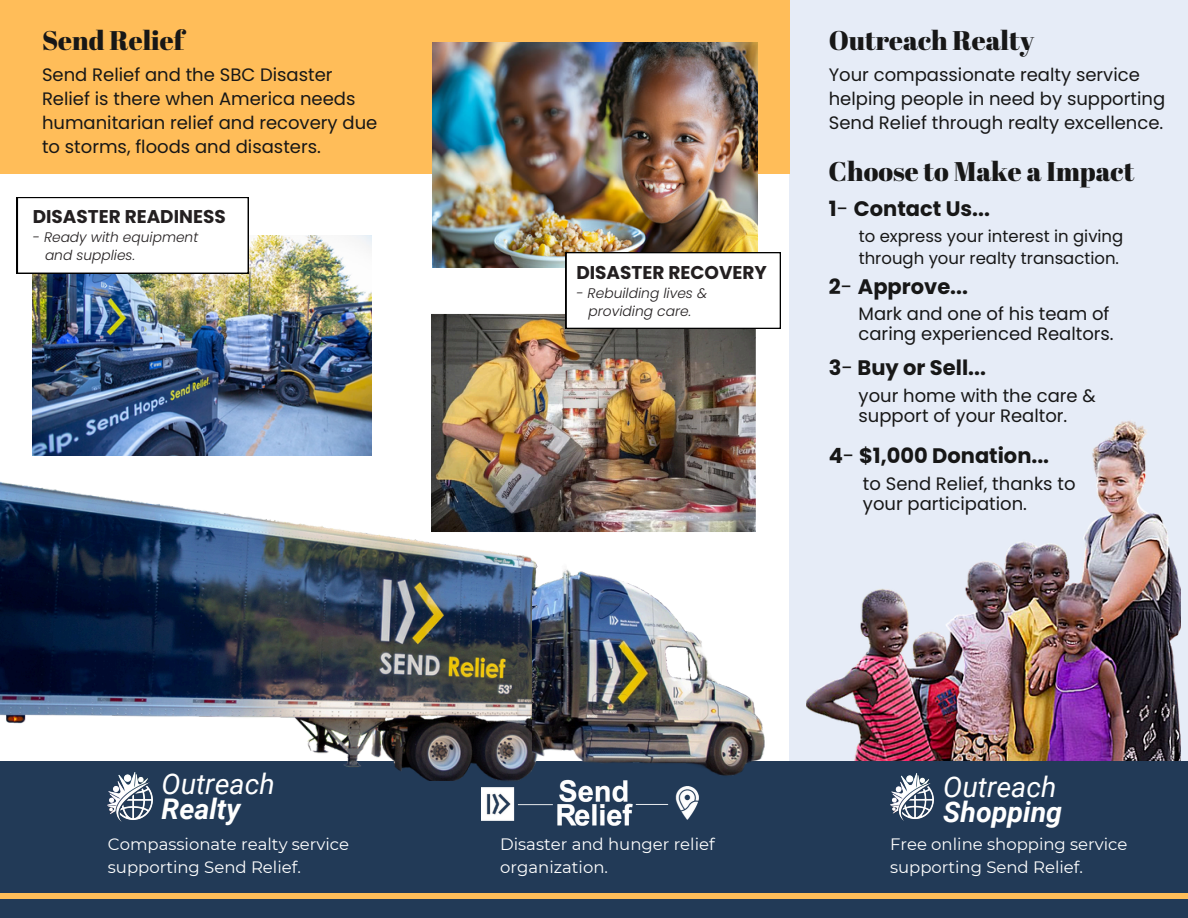
<style>
.page{position:relative;width:1188px;height:918px;background:#fff}
.page>*{position:absolute;margin:0;border:0;box-sizing:border-box;transform-origin:0 0}
.t1{font:italic 28.5px/24.8px "Roboto";color:#fff}
.t2{font:27px "Abril Fatface";color:#171717}
.t3{font:700 21px "Poppins";color:#171717}
.t4{font:700 18.45px "Poppins";color:#231f20}
.t5{font:18px/24.3px "Poppins";color:#171717}
.t6{font:16.5px/22.5px "Montserrat";color:#fff}
.t7{font:16.5px/22.5px "Poppins";color:#171717}
.t8{font:italic 300 13.8px "Poppins";color:#231f20}
.s1{font-weight:400}
.s2{font-weight:700}
</style>
<div class="page">
<div style="left:790px;top:0;width:398px;height:761px;background:#e6ecf7"></div>
<div style="left:0;top:0;width:790px;height:174px;background:#ffbd59"></div>
<img style="left:807px;top:420px;width:373px;height:341px">
<div style="left:0;top:761px;width:1188px;height:157px;background:#223a57"></div>
<img style="left:33px;top:235px;width:338px;height:221px">
<img style="left:0;top:481px;width:533px;height:300px">
<img style="left:433px;top:43px;width:325px;height:225px">
<div style="left:0;top:893px;width:1188px;height:6px;background:#ffbd59"></div>
<img style="left:533px;top:561px;width:232px;height:215px">
<img style="left:427px;top:309px;width:329px;height:228px">
<svg style="left:566px;top:252px;width:215px;height:77px"></svg>
<img style="left:482px;top:779px;width:217px;height:47px">
<img style="left:890px;top:773px;width:44px;height:47px">
<img style="left:108px;top:773px;width:45px;height:48px">
<svg style="left:17px;top:197px;width:232px;height:77px"></svg>
<p class="t2" style="left:42px;top:21px;width:144px">Send Relief</p>
<p class="t5" style="left:42px;top:62px;width:337px">Send Relief and the SBC Disaster Relief is there when America needs humanitarian relief and recovery due to storms, floods and disasters.</p>
<p class="t4" style="left:33px;top:203px;width:194px">DISASTER READINESS</p>
<p class="t8" style="left:33px;top:227px;width:167px">- Ready with equipment</p>
<p class="t8" style="left:45px;top:245px;width:92px">and supplies.</p>
<p class="t4" style="left:576px;top:260px;width:192px">DISASTER RECOVERY</p>
<h2 class="t8" style="left:576px;top:284px;width:132px">- Rebuilding lives &amp;</h2>
<h3 class="t8" style="left:589px;top:302px;width:104px">providing care.</h3>
<p class="t2" style="left:829px;top:21px;width:207px">Outreach Realty</p>
<p class="t5" style="left:829px;top:62px;width:338px">Your compassionate realty service helping people in need by supporting<br>Send Relief through realty excellence.</p>
<p class="t2" style="left:829px;top:152px;width:307px">Choose to Make a Impact</p>
<h2 class="t3" style="left:829px;top:194px;width:163px">1<span class="s1">-</span> Contact Us...</h2>
<h3 class="t7" style="left:859px;top:225px;width:266px">to express your interest in giving through your realty transaction.</h3>
<h3 class="t3" style="left:829px;top:272px;width:141px">2<span class="s1">-</span> Approve...</h3>
<h3 class="t5" style="left:859px;top:303px;width:257px;line-height:20.2px">Mark and one of his team of caring experienced Realtors.</h3>
<h1 class="t3" style="left:829px;top:353px;width:159px">3<span class="s1">-</span> Buy or Sell...</h1>
<h1 class="t5" style="left:859px;top:385px;width:239px;line-height:20.2px">your home with the care &amp; support of your Realtor.</h1>
<h2 class="t3" style="left:829px;top:441px;width:222px">4<span class="s1">-</span> $1,000 Donation...</h2>
<h3 class="t5" style="left:863px;top:473px;width:214px;line-height:20.2px">to Send Relief, thanks to your participation.</h3>
<p class="t1" style="left:162px;top:772px;width:115px">Outreach<br><span class="s2">Realty</span></p>
<h2 class="t6" style="left:108px;top:833px;width:243px">Compassionate realty service supporting Send Relief.</h2>
<h3 class="t6" style="left:500px;top:833px;width:216px">Disaster and hunger relief organization.</h3>
<p class="t1" style="left:943px;top:775px;width:120px">Outreach<br><span class="s2">Shopping</span></p>
<h1 class="t6" style="left:890px;top:833px;width:239px">Free online shopping service supporting Send Relief.</h1>
</div>
